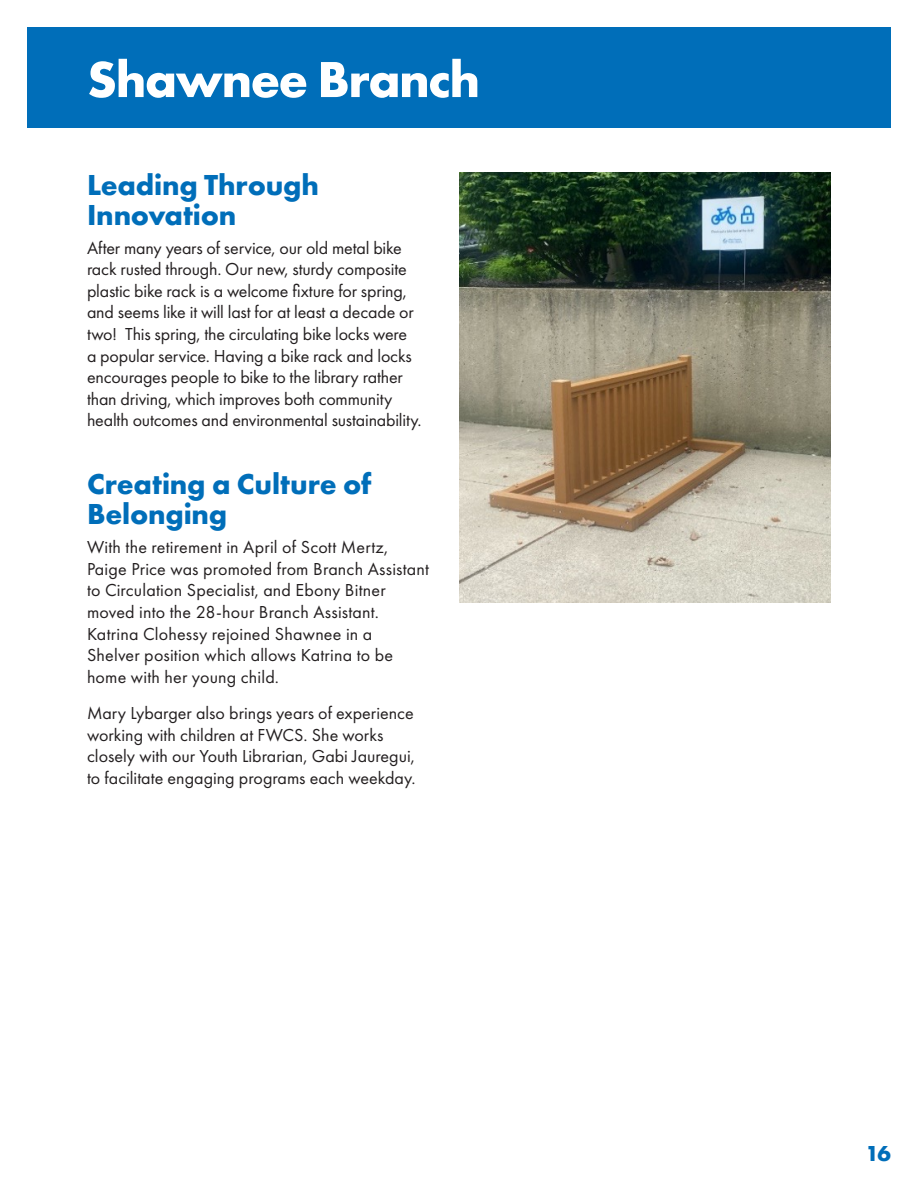
<style>
.page{position:relative;width:918px;height:1188px;background:#fff}
.page>*{position:absolute;margin:0;border:0;box-sizing:border-box;transform-origin:0 0}
.t1{font:700 52.5px "Futura PT";letter-spacing:-.03em;color:#fff}
.t2{font:700 30px/30px "Futura PT";letter-spacing:-.005em;color:#006eb9}
.t3{font:700 22.5px "Futura PT";color:#006eb9}
.t4{font:18px/21.6px "Futura PT";letter-spacing:-.005em;color:#231f20}
</style>
<div class="page">
<div style="left:27px;top:27px;width:864px;height:100px;background:#006eb9"></div>
<img style="left:459px;top:172px;width:372px;height:430px">
<p class="t1" style="left:87px;top:46px;width:395px">Shawnee Branch</p>
<p class="t2" style="left:87px;top:169px;width:233px">Leading Through<br>Innovation</p>
<p class="t4" style="left:87px;top:237px;width:336px">After many years of service, our old metal bike rack rusted through. Our new, sturdy composite plastic bike rack is a welcome fixture for spring, and seems like it will last for at least a decade or two! This spring, the circulating bike locks were<br>a popular service. Having a bike rack and locks encourages people to bike to the library rather than driving, which improves both community health outcomes and environmental sustainability.</p>
<p class="t2" style="left:87px;top:469px;width:286px">Creating a Culture of<br>Belonging</p>
<p class="t4" style="left:87px;top:536px;width:344px">With the retirement in April of Scott Mertz, Paige Price was promoted from Branch Assistant to Circulation Specialist, and Ebony Bitner moved into the 28-hour Branch Assistant.<br>Katrina Clohessy rejoined Shawnee in a Shelver position which allows Katrina to be home with her young child.</p>
<p class="t4" style="left:87px;top:702px;width:330px">Mary Lybarger also brings years of experience working with children at FWCS. She works closely with our Youth Librarian, Gabi Jauregui, to facilitate engaging programs each weekday.</p>
<p class="t3" style="left:866px;top:1139px;width:27px">16</p>
</div>
